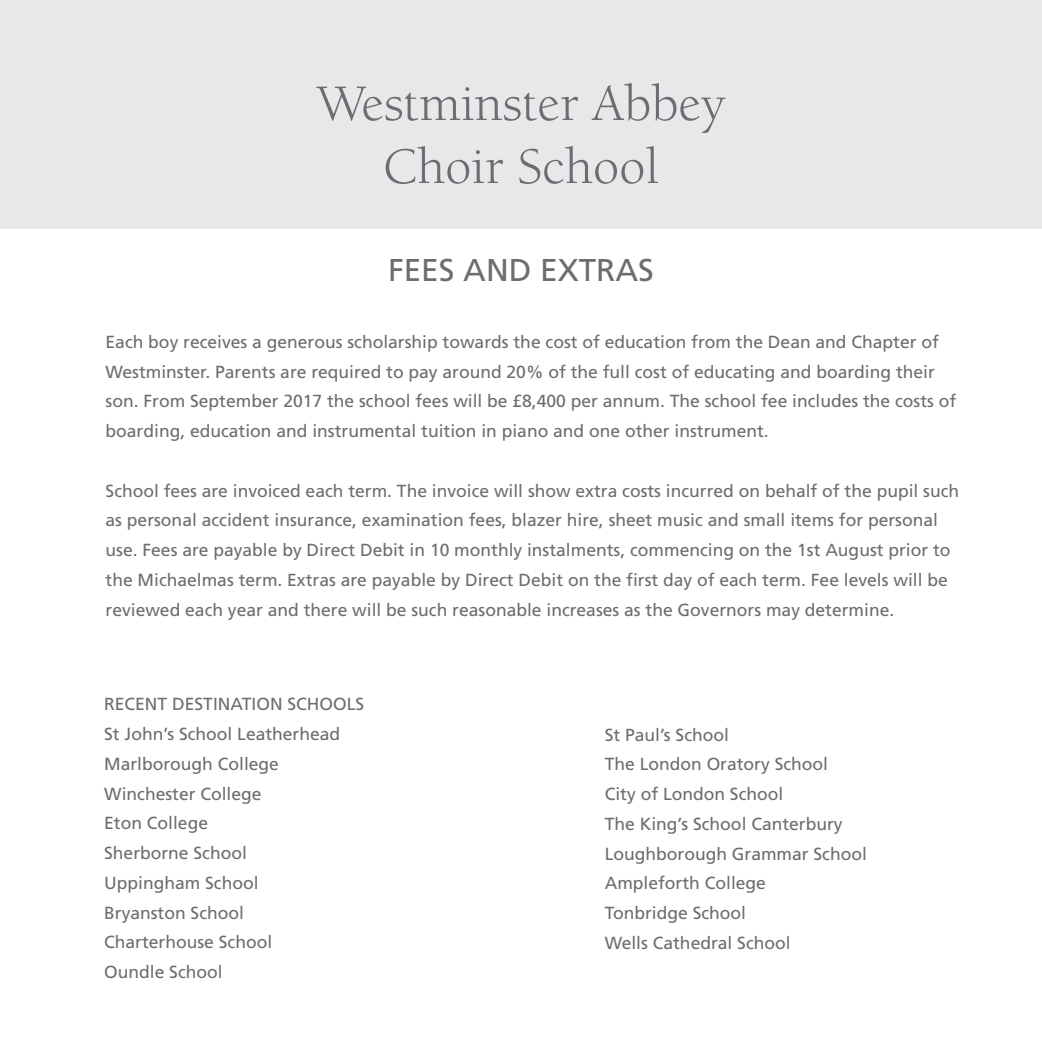
<style>
.page{position:relative;width:1042px;height:1042px;background:#fff}
.page>*{position:absolute;margin:0;border:0;box-sizing:border-box;transform-origin:0 0}
.t1{font:52.5px/63px "Berkeley Std";color:#6c6d70;text-align:center}
.t2{font:31.5px "Frutiger";color:#6c6d70}
.t3{font:17.5px/29.8px "Frutiger";color:#6c6d70}
</style>
<div class="page">
<div style="left:0;top:0;width:1042px;height:229px;background:#e7e8e9"></div>
<h1 class="t1" style="left:317px;top:76px;width:410px">Westminster Abbey<br>Choir School</h1>
<h2 class="t2" style="left:388px;top:257px;width:267px">FEES AND EXTRAS</h2>
<p class="t3" style="left:106px;top:328px;width:852px">Each boy receives a generous scholarship towards the cost of education from the Dean and Chapter of Westminster. Parents are required to pay around 20% of the full cost of educating and boarding their son. From September 2017 the school fees will be £8,400 per annum. The school fee includes the costs of boarding, education and instrumental tuition in piano and one other instrument.</p>
<p class="t3" style="left:106px;top:477px;width:855px">School fees are invoiced each term. The invoice will show extra costs incurred on behalf of the pupil such as personal accident insurance, examination fees, blazer hire, sheet music and small items for personal use. Fees are payable by Direct Debit in 10 monthly instalments, commencing on the 1st August prior to the Michaelmas term. Extras are payable by Direct Debit on the first day of each term. Fee levels will be reviewed each year and there will be such reasonable increases as the Governors may determine.</p>
<p class="t3" style="left:104px;top:691px;width:261px">RECENT DESTINATION SCHOOLS<br>St John’s School Leatherhead<br>Marlborough College<br>Winchester College<br>Eton College<br>Sherborne School<br>Uppingham School<br>Bryanston School<br>Charterhouse School<br>Oundle School</p>
<p class="t3" style="left:605px;top:721px;width:264px">St Paul’s School<br>The London Oratory School<br>City of London School<br>The King’s School Canterbury<br>Loughborough Grammar School<br>Ampleforth College<br>Tonbridge School<br>Wells Cathedral School</p>
</div>
